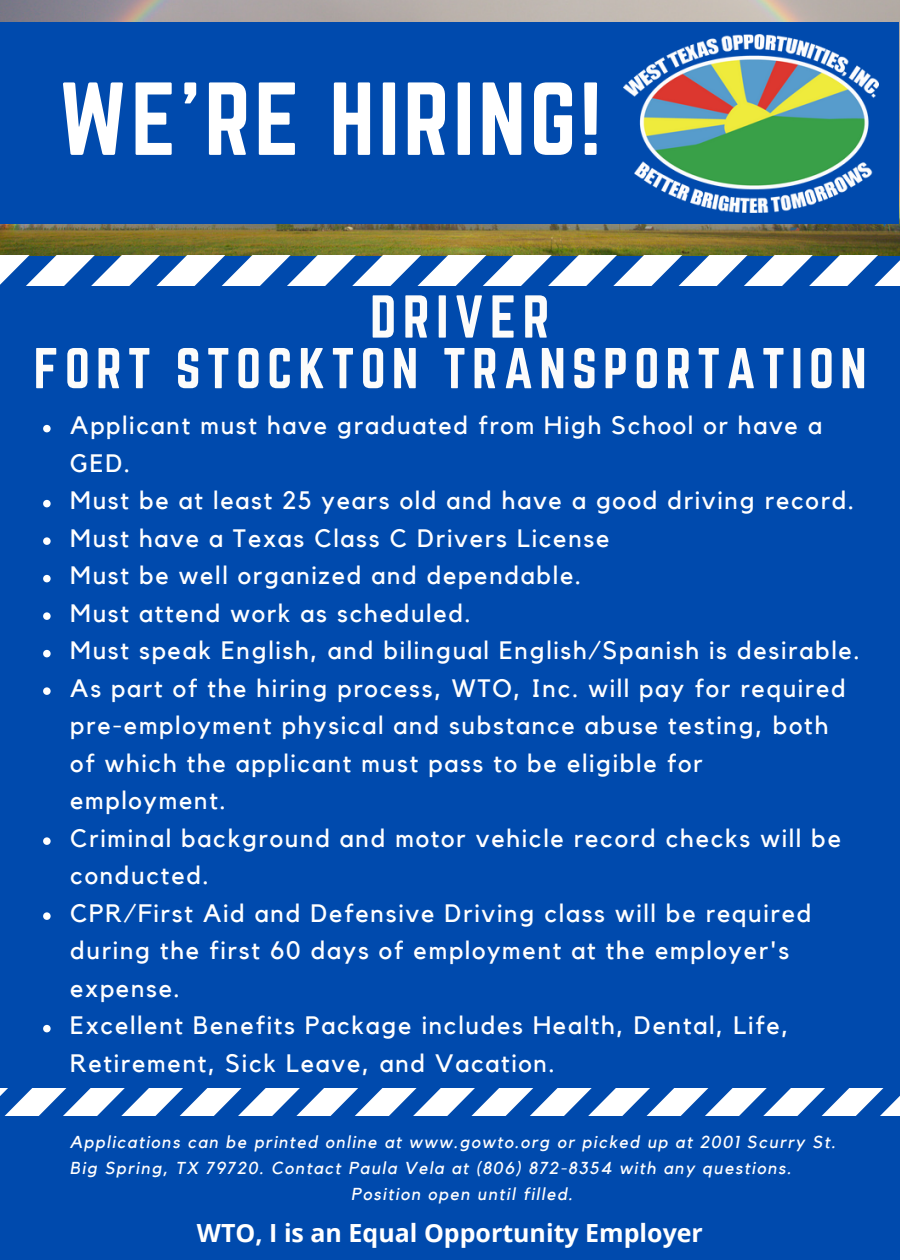
<style>
.page{position:relative;width:900px;height:1260px;background:#004aad}
.page>*{position:absolute;margin:0;border:0;box-sizing:border-box;transform-origin:0 0}
.t1{font:90.5px "Norwester";letter-spacing:.04em;color:#fff}
.t2{font:52.75px "Norwester";letter-spacing:.12em;color:#fcfcfb}
.t3{font:50.25px "Norwester";letter-spacing:.12em;color:#fcfcfb}
.t4{font:25.25px/37.5px "Kollektif";letter-spacing:.07em;color:#fff}
.t5{font:700 25px "Open Sans";color:#fff}
.t6{font:italic 17.25px "Kollektif";letter-spacing:.09em;color:#fff}
</style>
<div class="page">
<img style="left:0;top:0;width:900px;height:256px">
<svg style="left:0;top:256px;width:900px;height:30px"></svg>
<svg style="left:43px;top:425px;width:8px;height:7px"></svg>
<svg style="left:43px;top:500px;width:8px;height:7px"></svg>
<svg style="left:43px;top:537px;width:8px;height:8px"></svg>
<svg style="left:43px;top:575px;width:8px;height:7px"></svg>
<svg style="left:43px;top:612px;width:8px;height:8px"></svg>
<svg style="left:43px;top:650px;width:8px;height:7px"></svg>
<svg style="left:43px;top:687px;width:8px;height:8px"></svg>
<svg style="left:43px;top:837px;width:8px;height:8px"></svg>
<svg style="left:43px;top:912px;width:8px;height:8px"></svg>
<svg style="left:43px;top:1025px;width:8px;height:7px"></svg>
<svg style="left:0;top:1089px;width:900px;height:26px"></svg>
<div style="left:0;top:22px;width:899px;height:201px;background:#004aad"></div>
<img style="left:624px;top:34px;width:255px;height:178px">
<h1 class="t1" style="left:58px;top:64px;width:545px">WE'RE HIRING!</h1>
<h2 class="t2" style="left:370px;top:285px;width:181px">DRIVER</h2>
<h3 class="t3" style="left:34px;top:338px;width:835px">FORT STOCKTON TRANSPORTATION</h3>
<p class="t4" style="left:70px;top:408px;width:791px">Applicant must have graduated from High School or have a GED.<br>Must be at least 25 years old and have a good driving record.<br>Must have a Texas Class C Drivers License<br>Must be well organized and dependable.<br>Must attend work as scheduled.<br>Must speak English, and bilingual English/Spanish is desirable.<br>As part of the hiring process, WTO, Inc. will pay for required pre-employment physical and substance abuse testing, both<br>of which the applicant must pass to be eligible for employment.<br>Criminal background and motor vehicle record checks will be conducted.<br>CPR/First Aid and Defensive Driving class will be required during the first 60 days of employment at the employer's expense.<br>Excellent Benefits Package includes Health, Dental, Life, Retirement, Sick Leave, and Vacation.</p>
<p class="t6" style="left:70px;top:1134px;width:767px">Applications can be printed online at www.gowto.org or picked up at 2001 Scurry St.</p>
<p class="t6" style="left:70px;top:1160px;width:723px">Big Spring, TX 79720. Contact Paula Vela at (806) 872-8354 with any questions.</p>
<p class="t6" style="left:351px;top:1186px;width:223px">Position open until filled.</p>
<p class="t5" style="left:197px;top:1215px;width:508px">WTO, I is an Equal Opportunity Employer</p>
</div>
